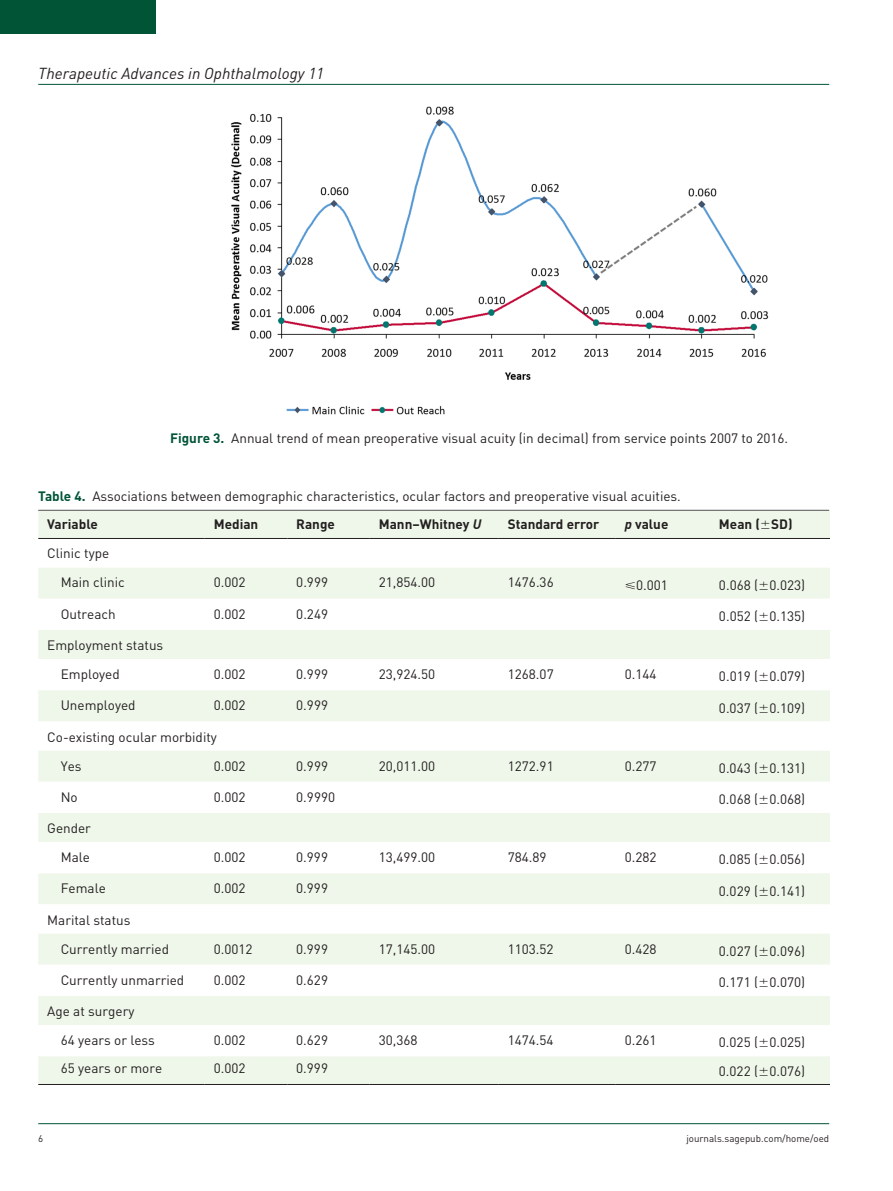
<style>
.page{position:relative;width:893px;height:1191px;background:#fff}
.page>*{position:absolute;margin:0;border:0;box-sizing:border-box;transform-origin:0 0}
.t1{font:italic 15.75px "DIN";color:#231f20}
.t2{font:13.5px/29px "DIN";color:#231f20}
.t3{font:700 13.5px "DIN";color:#231f20}
.t4{font:9.75px "DIN";color:#231f20}
.s1{font-weight:700;color:#015436}
.s2{font-weight:700}
.s3{font-style:italic}
</style>
<div class="page">
<hr style="left:38px;top:84px;width:791px;height:1px;background:#015436">
<hr style="left:38px;top:1123px;width:791px;height:1px;background:#015436">
<div style="left:0;top:0;width:155px;height:34px;background:#015436"></div>
<img style="left:230px;top:106px;width:539px;height:309px">
<hr style="left:38px;top:510px;width:791px;height:1px;background:#231f20">
<div style="left:38px;top:511px;width:792px;height:573px;background:#eff7ea"></div>
<svg style="left:38px;top:539px;width:792px;height:517px"></svg>
<hr style="left:38px;top:538px;width:167px;height:1px;background:#231f20">
<hr style="left:205px;top:538px;width:82px;height:1px;background:#231f20">
<hr style="left:287px;top:538px;width:83px;height:1px;background:#231f20">
<hr style="left:370px;top:538px;width:129px;height:1px;background:#231f20">
<hr style="left:499px;top:538px;width:117px;height:1px;background:#231f20">
<hr style="left:616px;top:538px;width:94px;height:1px;background:#231f20">
<hr style="left:710px;top:538px;width:120px;height:1px;background:#231f20">
<hr style="left:38px;top:1084px;width:167px;height:1px;background:#231f20">
<hr style="left:205px;top:1084px;width:82px;height:1px;background:#231f20">
<hr style="left:287px;top:1084px;width:83px;height:1px;background:#231f20">
<hr style="left:370px;top:1084px;width:129px;height:1px;background:#231f20">
<hr style="left:499px;top:1084px;width:117px;height:1px;background:#231f20">
<hr style="left:616px;top:1084px;width:94px;height:1px;background:#231f20">
<hr style="left:710px;top:1084px;width:120px;height:1px;background:#231f20">
<svg style="left:762px;top:521px;width:7px;height:8px"></svg>
<svg style="left:760px;top:581px;width:8px;height:8px"></svg>
<svg style="left:760px;top:612px;width:8px;height:8px"></svg>
<svg style="left:760px;top:673px;width:8px;height:8px"></svg>
<svg style="left:760px;top:704px;width:8px;height:8px"></svg>
<svg style="left:760px;top:764px;width:8px;height:8px"></svg>
<svg style="left:760px;top:795px;width:8px;height:8px"></svg>
<svg style="left:760px;top:856px;width:8px;height:8px"></svg>
<svg style="left:760px;top:887px;width:8px;height:8px"></svg>
<svg style="left:760px;top:947px;width:8px;height:8px"></svg>
<svg style="left:760px;top:978px;width:8px;height:8px"></svg>
<svg style="left:760px;top:1039px;width:8px;height:8px"></svg>
<svg style="left:760px;top:1067px;width:8px;height:8px"></svg>
<p class="t1" style="left:38px;top:63px;width:287px">Therapeutic Advances in Ophthalmology 11</p>
<p class="t2" style="left:170px;top:423px;width:620px"><span class="s1">Figure 3.</span> Annual trend of mean preoperative visual acuity (in decimal) from service points 2007 to 2016.</p>
<p class="t2" style="left:47px;top:481px;width:635px;line-height:28.5px;text-indent:-9px"><span class="s1">Table 4.</span> Associations between demographic characteristics, ocular factors and preoperative visual acuities.<br><span class="s2">Variable</span></p>
<p class="t3" style="left:214px;top:516px;width:46px">Median</p>
<p class="t3" style="left:296px;top:516px;width:40px">Range</p>
<p class="t3" style="left:379px;top:516px;width:104px">Mann–Whitney <span class="s3">U</span></p>
<p class="t3" style="left:508px;top:516px;width:93px">Standard error</p>
<p class="t3" style="left:625px;top:516px;width:45px"><span class="s3">p</span> value</p>
<p class="t3" style="left:719px;top:516px;width:75px">Mean ( SD)</p>
<p class="t2" style="left:61px;top:539px;width:66px;text-indent:-14px">Clinic type<br>Main clinic</p>
<p class="t2" style="left:214px;top:568px;width:33px">0.002</p>
<p class="t2" style="left:296px;top:568px;width:33px">0.999</p>
<p class="t2" style="left:379px;top:568px;width:58px">21,854.00</p>
<p class="t2" style="left:508px;top:568px;width:47px">1476.36</p>
<p class="t2" style="left:625px;top:570px;width:45px">⩽0.001</p>
<p class="t2" style="left:719px;top:570px;width:88px">0.068 ( 0.023)</p>
<p class="t2" style="left:61px;top:599px;width:56px">Outreach</p>
<p class="t2" style="left:214px;top:599px;width:33px">0.002</p>
<p class="t2" style="left:296px;top:599px;width:33px">0.249</p>
<p class="t2" style="left:719px;top:601px;width:88px">0.052 ( 0.135)</p>
<p class="t2" style="left:61px;top:630px;width:104px;text-indent:-14px">Employment status<br>Employed</p>
<p class="t2" style="left:214px;top:659px;width:33px">0.002</p>
<p class="t2" style="left:296px;top:659px;width:33px">0.999</p>
<p class="t2" style="left:379px;top:659px;width:58px">23,924.50</p>
<p class="t2" style="left:508px;top:659px;width:47px">1268.07</p>
<p class="t2" style="left:625px;top:659px;width:33px">0.144</p>
<p class="t2" style="left:719px;top:661px;width:88px">0.019 ( 0.079)</p>
<p class="t2" style="left:61px;top:690px;width:76px">Unemployed</p>
<p class="t2" style="left:214px;top:690px;width:33px">0.002</p>
<p class="t2" style="left:296px;top:690px;width:33px">0.999</p>
<p class="t2" style="left:719px;top:693px;width:88px">0.037 ( 0.109)</p>
<p class="t2" style="left:61px;top:722px;width:158px;text-indent:-14px">Co-existing ocular morbidity<br>Yes</p>
<p class="t2" style="left:214px;top:751px;width:33px">0.002</p>
<p class="t2" style="left:296px;top:751px;width:33px">0.999</p>
<p class="t2" style="left:379px;top:751px;width:58px">20,011.00</p>
<p class="t2" style="left:508px;top:751px;width:47px">1272.91</p>
<p class="t2" style="left:625px;top:751px;width:33px">0.277</p>
<p class="t2" style="left:719px;top:753px;width:88px">0.043 ( 0.131)</p>
<p class="t2" style="left:61px;top:782px;width:19px">No</p>
<p class="t2" style="left:214px;top:782px;width:33px">0.002</p>
<p class="t2" style="left:296px;top:782px;width:40px">0.9990</p>
<p class="t2" style="left:719px;top:784px;width:88px">0.068 ( 0.068)</p>
<p class="t2" style="left:47px;top:813px;width:45px;text-align:right">Gender<br>Male</p>
<p class="t2" style="left:214px;top:842px;width:33px">0.002</p>
<p class="t2" style="left:296px;top:842px;width:33px">0.999</p>
<p class="t2" style="left:379px;top:842px;width:58px">13,499.00</p>
<p class="t2" style="left:508px;top:842px;width:40px">784.89</p>
<p class="t2" style="left:625px;top:842px;width:33px">0.282</p>
<p class="t2" style="left:719px;top:844px;width:88px">0.085 ( 0.056)</p>
<p class="t2" style="left:61px;top:873px;width:47px">Female</p>
<p class="t2" style="left:214px;top:873px;width:33px">0.002</p>
<p class="t2" style="left:296px;top:873px;width:33px">0.999</p>
<p class="t2" style="left:719px;top:876px;width:88px">0.029 ( 0.141)</p>
<p class="t2" style="left:61px;top:905px;width:110px;text-indent:-14px">Marital status<br>Currently married</p>
<p class="t2" style="left:214px;top:934px;width:40px">0.0012</p>
<p class="t2" style="left:296px;top:934px;width:33px">0.999</p>
<p class="t2" style="left:379px;top:934px;width:58px">17,145.00</p>
<p class="t2" style="left:508px;top:934px;width:47px">1103.52</p>
<p class="t2" style="left:625px;top:934px;width:33px">0.428</p>
<p class="t2" style="left:719px;top:936px;width:88px">0.027 ( 0.096)</p>
<p class="t2" style="left:61px;top:965px;width:125px">Currently unmarried</p>
<p class="t2" style="left:214px;top:965px;width:33px">0.002</p>
<p class="t2" style="left:296px;top:965px;width:33px">0.629</p>
<p class="t2" style="left:719px;top:967px;width:88px">0.171 ( 0.070)</p>
<p class="t2" style="left:61px;top:996px;width:96px;text-indent:-14px">Age at surgery<br>64 years or less</p>
<p class="t2" style="left:214px;top:1025px;width:33px">0.002</p>
<p class="t2" style="left:296px;top:1025px;width:33px">0.629</p>
<p class="t2" style="left:379px;top:1025px;width:40px">30,368</p>
<p class="t2" style="left:508px;top:1025px;width:47px">1474.54</p>
<p class="t2" style="left:625px;top:1025px;width:33px">0.261</p>
<p class="t2" style="left:719px;top:1027px;width:88px">0.025 ( 0.025)</p>
<p class="t2" style="left:61px;top:1053px;width:103px">65 years or more</p>
<p class="t2" style="left:214px;top:1053px;width:33px">0.002</p>
<p class="t2" style="left:296px;top:1053px;width:33px">0.999</p>
<p class="t2" style="left:719px;top:1056px;width:88px">0.022 ( 0.076)</p>
<p class="t4" style="left:38px;top:1132px;width:7px">6</p>
<p class="t4" style="left:686px;top:1132px;width:144px">journals.sagepub.com/home/oed</p>
</div>
